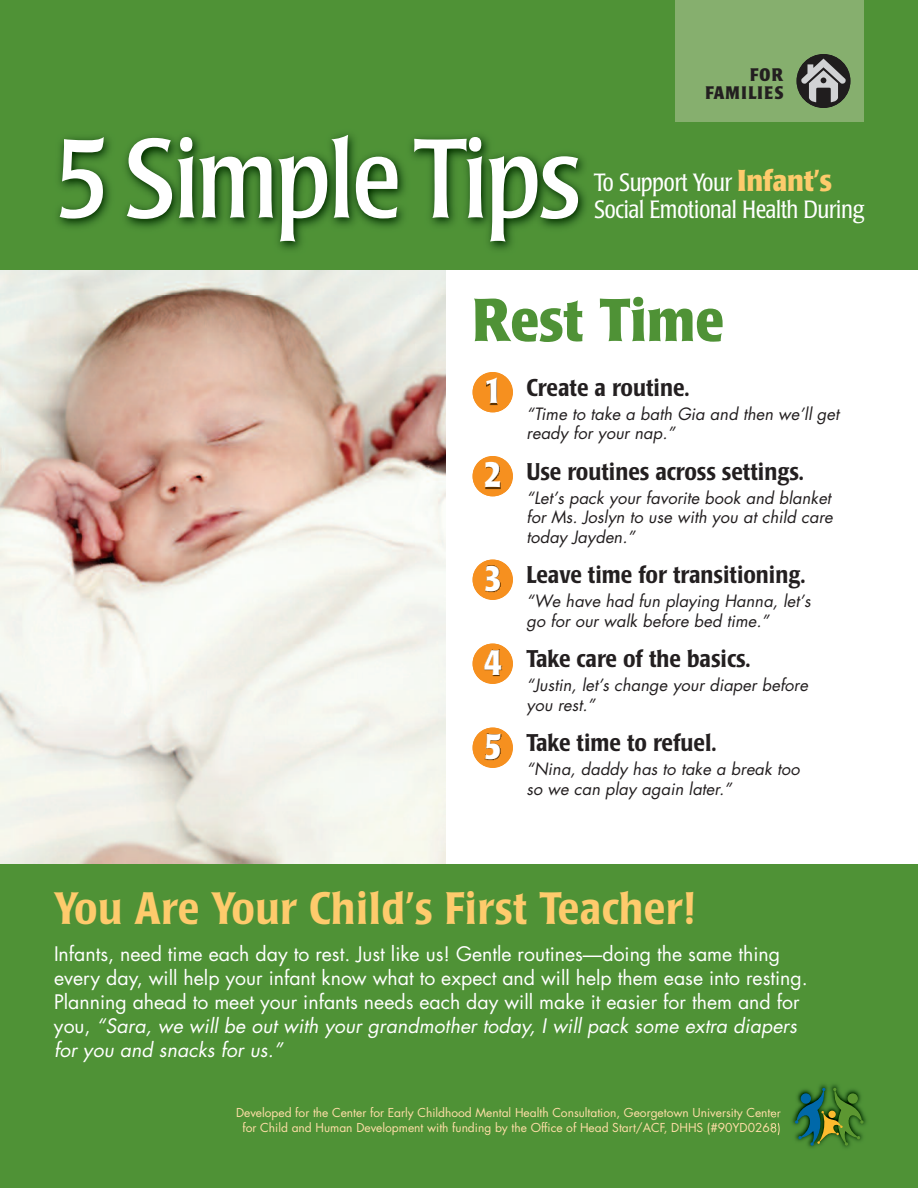
<style>
.page{position:relative;width:918px;height:1188px;background:#fff}
.page>*{position:absolute;margin:0;border:0;box-sizing:border-box;transform-origin:0 0}
.t1{font:condensed 111px "Poppl Laudatio";letter-spacing:-.02em;color:#fff}
.t2{font:700 condensed 60px "Poppl Laudatio";letter-spacing:.015em;color:#4f9236}
.t3{font:500 condensed 45px "Poppl Laudatio";letter-spacing:.01em;color:#fecb6c}
.t4{font:700 condensed 36px "Poppl Laudatio";color:#fff}
.t5{font:300 condensed 24.75px/27px "Poppl Laudatio";color:#fff}
.t6{font:500 condensed 24px "Poppl Laudatio";color:#231f20}
.t7{font:19.5px/24px "Futura";color:#fff}
.t8{font:700 condensed 18px/18px "Poppl Laudatio";letter-spacing:.07em;color:#231f20;text-align:right}
.t9{font:italic 16.5px/19.5px "Futura";letter-spacing:.005em;color:#231f20}
.t10{font:12px/15px "Futura";color:#ffdea7;text-align:center}
.s1{font-weight:700;font-size:30px;color:#fecb6c}
.s2{font-style:italic}
</style>
<div class="page">
<img style="left:0;top:270px;width:446px;height:594px">
<div style="left:0;top:0;width:918px;height:270px;background:#4f9236"></div>
<div style="left:0;top:864px;width:918px;height:324px;background:#4f9236"></div>
<img style="left:37px;top:134px;width:549px;height:161px">
<img style="left:772px;top:1084px;width:94px;height:64px">
<svg style="left:795px;top:1088px;width:69px;height:58px"></svg>
<div style="left:828px;top:1111px;width:8px;height:7px;background:#fdbb2e;border-radius:50%"></div>
<div style="left:675px;top:0;width:189px;height:122px;background:#86af6e"></div>
<div style="left:796px;top:54px;width:54px;height:54px;background:#201d1e;border-radius:50%"></div>
<svg style="left:800px;top:59px;width:47px;height:43px"></svg>
<img style="left:472px;top:372px;width:41px;height:40px">
<img style="left:472px;top:456px;width:41px;height:40px">
<img style="left:472px;top:560px;width:41px;height:40px">
<img style="left:472px;top:644px;width:41px;height:40px">
<img style="left:472px;top:728px;width:41px;height:40px">
<h1 class="t1" style="left:54px;top:137px;width:528px">5SimpleTips</h1>
<p class="t8" style="left:705px;top:67px;width:79px">FOR<br>FAMILIES</p>
<p class="t5" style="left:594px;top:171px;width:272px">To Support Your <span class="s1">Infant’s<br></span>Social Emotional Health During</p>
<h2 class="t2" style="left:472px;top:294px;width:252px">Rest Time</h2>
<p class="t6" style="left:526px;top:377px;width:165px">Create a routine.</p>
<p class="t9" style="left:526px;top:405px;width:314px">“Time to take a bath Gia and then we’ll get ready for your nap.”</p>
<p class="t6" style="left:526px;top:461px;width:279px">Use routines across settings.</p>
<p class="t9" style="left:526px;top:489px;width:308px;text-align:justify">“Let’s pack your favorite book and blanket for Ms. Joslyn to use with you at child care today Jayden.”</p>
<p class="t6" style="left:526px;top:564px;width:280px">Leave time for transitioning.</p>
<p class="t9" style="left:526px;top:593px;width:286px">“We have had fun playing Hanna, let’s go for our walk before bed time.”</p>
<p class="t6" style="left:526px;top:648px;width:225px">Take care of the basics.</p>
<p class="t9" style="left:526px;top:677px;width:283px">“Justin, let’s change your diaper before you rest.”</p>
<p class="t6" style="left:526px;top:732px;width:192px">Take time to refuel.</p>
<p class="t9" style="left:526px;top:761px;width:275px">“Nina, daddy has to take a break too so we can play again later.”</p>
<h3 class="t4" style="left:484px;top:375px;width:19px">1</h3>
<h3 class="t4" style="left:484px;top:459px;width:19px">2</h3>
<h3 class="t4" style="left:484px;top:563px;width:19px">3</h3>
<h3 class="t4" style="left:484px;top:647px;width:19px">4</h3>
<h3 class="t4" style="left:484px;top:731px;width:19px">5</h3>
<h3 class="t3" style="left:54px;top:889px;width:642px">You Are Your Child’s First Teacher!</h3>
<p class="t7" style="left:54px;top:944px;width:755px">Infants, need time each day to rest. Just like us! Gentle routines—doing the same thing every day, will help your infant know what to expect and will help them ease into resting.<br>Planning ahead to meet your infants needs each day will make it easier for them and for you, <span class="s2">“Sara, we will be out with your grandmother today, I will pack some extra diapers for you and snacks for us.”</span></p>
<p class="t10" style="left:236px;top:1106px;width:546px">Developed for the Center for Early Childhood Mental Health Consultation, Georgetown University Center for Child and Human Development with funding by the Office of Head Start/ACF, DHHS (#90YD0268)</p>
</div>
